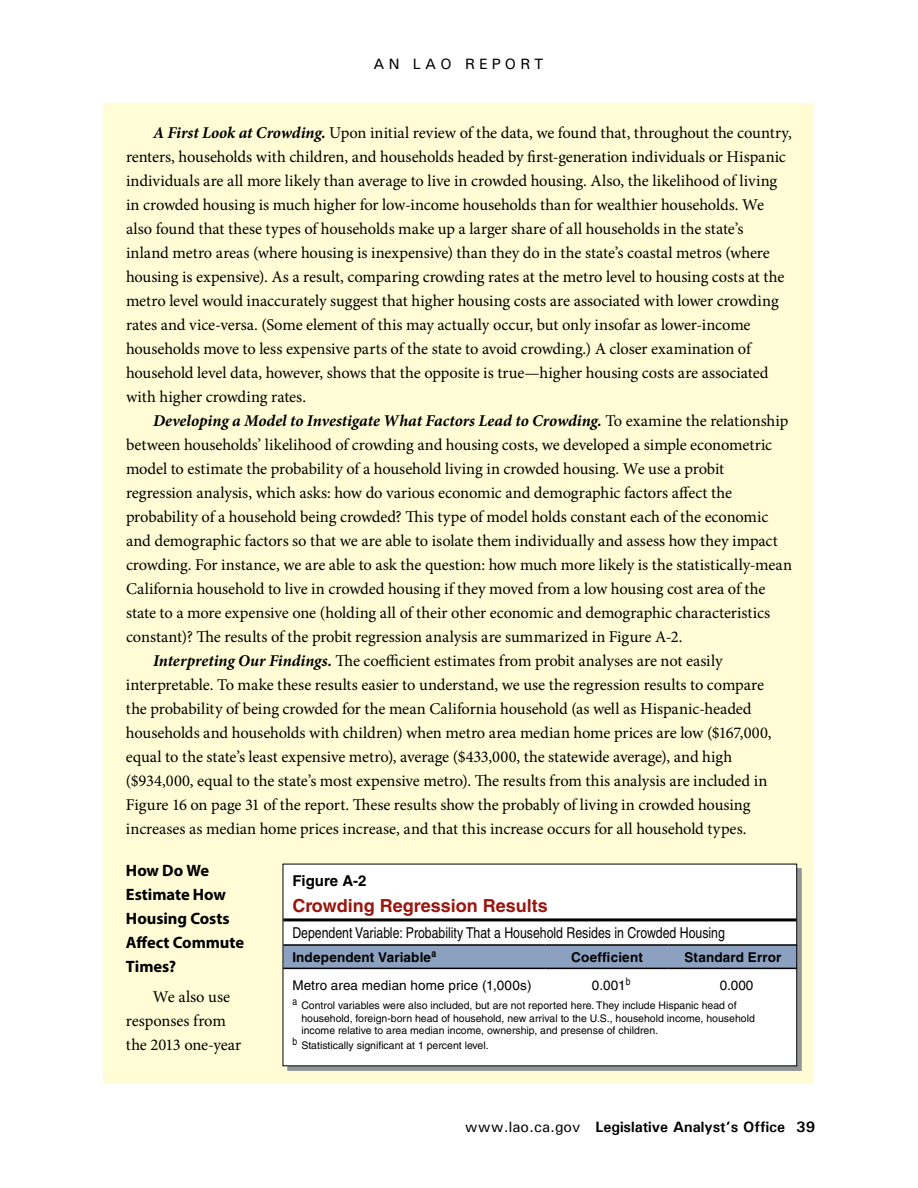
<style>
.page{position:relative;width:918px;height:1188px;background:#fff}
.page>*{position:absolute;margin:0;border:0;box-sizing:border-box;transform-origin:0 0}
.t1{font:700 18px "Helvetica";color:#99160f}
.t2{font:16.5px/24px "Minion Pro";letter-spacing:-.01em;color:#000}
.t3{font:italic 700 16.5px "Minion Pro";color:#000}
.t4{font:700 16.5px/24px "Myriad Pro";letter-spacing:-.005em;color:#000}
.t5{font:condensed 15px "Helvetica";color:#000}
.t6{font:700 15px "Univers";color:#000}
.t7{font:500 15px "Univers";letter-spacing:.28em;color:#000}
.t8{font:700 15px "Helvetica";color:#000}
.t9{font:700 13.5px "Helvetica";letter-spacing:.01em;color:#000}
.t10{font:13.5px "Helvetica";letter-spacing:.01em;color:#000}
.t11{font:10.5px/12.6px "Helvetica";color:#000}
.s1{font-weight:700;font-style:italic}
.s2{font-weight:400;font-style:normal}
.s3{font-weight:500}
</style>
<div class="page">
<div style="left:104px;top:104px;width:710px;height:980px;background:#fffcd6"></div>
<svg style="left:287px;top:868px;width:515px;height:203px;background:#8c8e90"></svg>
<div style="left:283px;top:864px;width:514px;height:202px;background:#fff"></div>
<hr style="left:283px;top:918px;width:513px;height:3px;background:#000">
<div style="left:285px;top:946px;width:510px;height:22px;background:#8ca0bf"></div>
<hr style="left:283px;top:944px;width:262px;height:2px;background:#000">
<hr style="left:283px;top:968px;width:262px;height:1px;background:#000">
<hr style="left:545px;top:944px;width:124px;height:2px;background:#000">
<hr style="left:669px;top:944px;width:128px;height:2px;background:#000">
<hr style="left:545px;top:968px;width:124px;height:1px;background:#000">
<hr style="left:669px;top:968px;width:128px;height:1px;background:#000">
<p class="t7" style="left:373px;top:55px;width:172px">AN LAO REPORT</p>
<p class="t2" style="left:126px;top:121px;width:667px;text-indent:27px"><span class="s1">A First Look at Crowding.</span> Upon initial review of the data, we found that, throughout the country, renters, households with children, and households headed by first-generation individuals or Hispanic individuals are all more likely than average to live in crowded housing. Also, the likelihood of living in crowded housing is much higher for low-income households than for wealthier households. We also found that these types of households make up a larger share of all households in the state’s<br>inland metro areas (where housing is inexpensive) than they do in the state’s coastal metros (where housing is expensive). As a result, comparing crowding rates at the metro level to housing costs at the metro level would inaccurately suggest that higher housing costs are associated with lower crowding rates and vice-versa. (Some element of this may actually occur, but only insofar as lower-income households move to less expensive parts of the state to avoid crowding.) A closer examination of household level data, however, shows that the opposite is true—higher housing costs are associated with higher crowding rates.</p>
<p class="t3" style="left:153px;top:409px;width:637px">Developing a Model to Investigate What Factors Lead to Crowding. <span class="s2">To examine the relationship</span></p>
<p class="t2" style="left:126px;top:433px;width:648px">between households’ likelihood of crowding and housing costs, we developed a simple econometric</p>
<p class="t2" style="left:126px;top:457px;width:600px">model to estimate the probability of a household living in crowded housing. We use a probit</p>
<p class="t2" style="left:126px;top:481px;width:608px">regression analysis, which asks: how do various economic and demographic factors affect the</p>
<p class="t2" style="left:126px;top:505px;width:644px">probability of a household being crowded? This type of model holds constant each of the economic</p>
<p class="t2" style="left:126px;top:529px;width:653px">and demographic factors so that we are able to isolate them individually and assess how they impact</p>
<p class="t2" style="left:126px;top:553px;width:668px">crowding. For instance, we are able to ask the question: how much more likely is the statistically-mean</p>
<p class="t2" style="left:126px;top:577px;width:641px">California household to live in crowded housing if they moved from a low housing cost area of the</p>
<p class="t2" style="left:126px;top:601px;width:646px">state to a more expensive one (holding all of their other economic and demographic characteristics</p>
<p class="t2" style="left:126px;top:625px;width:558px">constant)? The results of the probit regression analysis are summarized in Figure A-2.</p>
<p class="t2" style="left:153px;top:649px;width:571px"><span class="s1">Interpreting Our Findings.</span> The coefficient estimates from probit analyses are not easily</p>
<p class="t2" style="left:126px;top:673px;width:640px">interpretable. To make these results easier to understand, we use the regression results to compare</p>
<p class="t2" style="left:126px;top:697px;width:627px">the probability of being crowded for the mean California household (as well as Hispanic-headed</p>
<p class="t2" style="left:126px;top:721px;width:647px">households and households with children) when metro area median home prices are low ($167,000,</p>
<p class="t2" style="left:126px;top:745px;width:608px">equal to the state’s least expensive metro), average ($433,000, the statewide average), and high</p>
<p class="t2" style="left:126px;top:769px;width:643px">($934,000, equal to the state’s most expensive metro). The results from this analysis are included in</p>
<p class="t2" style="left:126px;top:793px;width:626px">Figure 16 on page 31 of the report. These results show the probably of living in crowded housing</p>
<p class="t2" style="left:126px;top:817px;width:622px">increases as median home prices increase, and that this increase occurs for all household types.</p>
<p class="t4" style="left:126px;top:858px;width:120px">How Do We<br>Estimate How<br>Housing Costs<br>Affect Commute<br>Times?</p>
<p class="t2" style="left:126px;top:985px;width:117px;text-indent:27px">We also use responses from the 2013 one-year</p>
<p class="t8" style="left:292px;top:872px;width:76px">Figure A-2</p>
<p class="t1" style="left:292px;top:895px;width:257px">Crowding Regression Results</p>
<p class="t5" style="left:292px;top:924px;width:434px">Dependent Variable: Probability That a Household Resides in Crowded Housing</p>
<p class="t9" style="left:292px;top:949px;width:145px">Independent Variable<sup>a</sup></p>
<p class="t9" style="left:571px;top:949px;width:73px">Coefficient</p>
<p class="t9" style="left:684px;top:949px;width:98px">Standard Error</p>
<p class="t10" style="left:292px;top:977px;width:241px">Metro area median home price (1,000s)</p>
<p class="t10" style="left:592px;top:977px;width:40px">0.001<sup>b</sup></p>
<p class="t10" style="left:720px;top:977px;width:35px">0.000</p>
<p class="t11" style="left:301px;top:999px;width:455px;text-indent:-9px"><sup>a</sup> Control variables were also included, but are not reported here. They include Hispanic head of household, foreign-born head of household, new arrival to the U.S., household income, household income relative to area median income, ownership, and presense of children.</p>
<p class="t11" style="left:292px;top:1039px;width:198px"><sup>b</sup> Statistically significant at 1 percent level.</p>
<p class="t6" style="left:465px;top:1118px;width:352px"><span class="s3">www.lao.ca.gov</span> Legislative Analyst’s Office 39</p>
</div>
